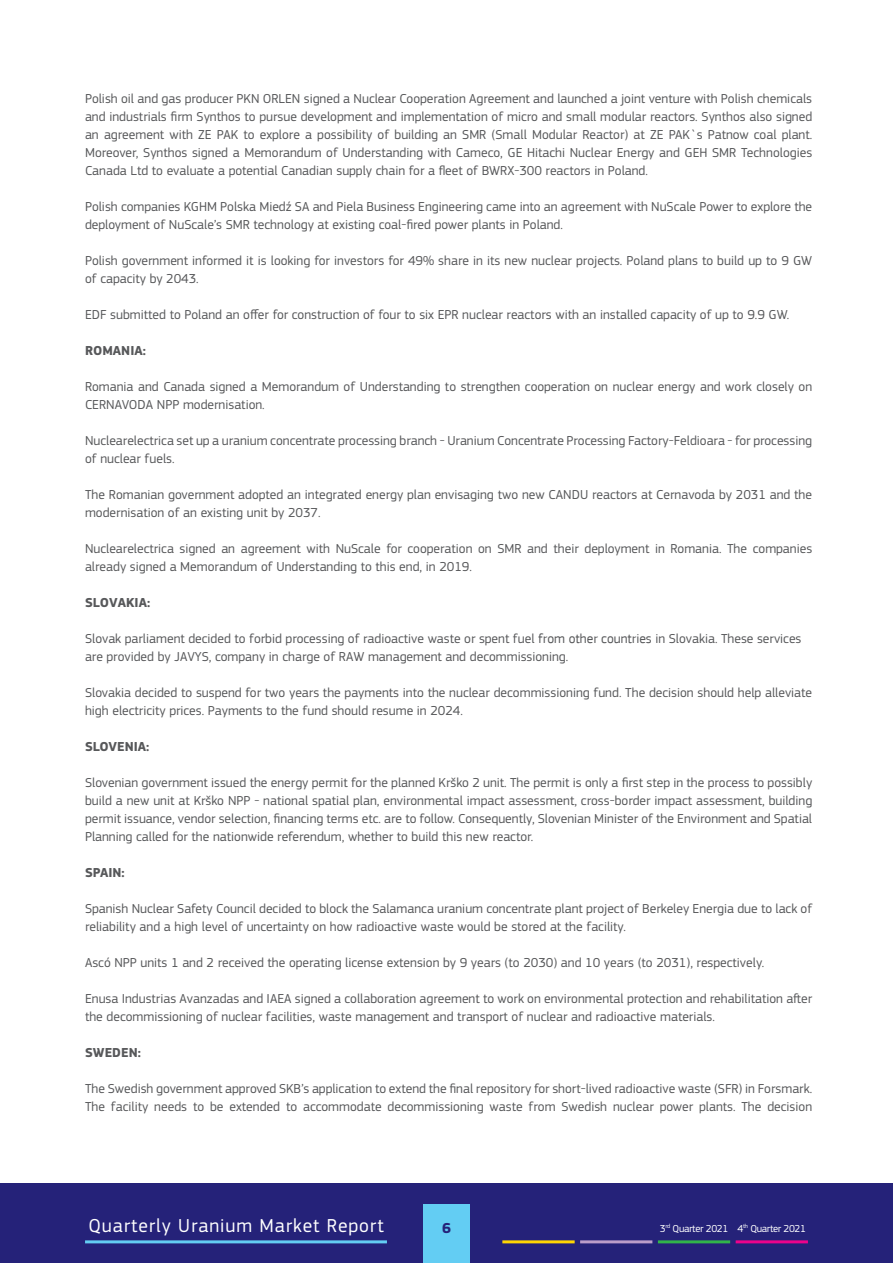
<style>
.page{position:relative;width:893px;height:1263px;background:#fff}
.page>*{position:absolute;margin:0;border:0;box-sizing:border-box;transform-origin:0 0}
.t1{font:19.5px "EC Square Sans Pro";letter-spacing:.05em;color:#fff}
.t2{font:700 15px "EC Square Sans Pro";color:#252279}
.t3{font:13.5px/18px "EC Square Sans Pro";color:#57585a}
.t4{font:700 13.5px "EC Square Sans Pro";color:#57585a}
.t5{font:10.5px "EC Square Sans Pro";letter-spacing:-.03em;color:#fff}
.s1{font-style:inherit}
</style>
<div class="page">
<div style="left:0;top:1183px;width:893px;height:80px;background:#252279"></div>
<div style="left:423px;top:1204px;width:47px;height:59px;background:#63cdf3"></div>
<hr style="left:85px;top:1240px;width:302px;height:3px;background:#63cdf3">
<hr style="left:502px;top:1240px;width:73px;height:3px;background:#fed503">
<hr style="left:658px;top:1240px;width:72px;height:3px;background:#31b44a">
<hr style="left:580px;top:1240px;width:72px;height:3px;background:#bb9dc9">
<hr style="left:736px;top:1240px;width:72px;height:3px;background:#ed028c">
<p class="t3" style="left:85px;top:90px;width:729px;text-align:justify">Polish oil and gas producer PKN ORLEN signed a Nuclear Cooperation Agreement and launched a joint venture with Polish chemicals and industrials firm Synthos to pursue development and implementation of micro and small modular reactors. Synthos also signed an agreement with ZE PAK to explore a possibility of building an SMR (Small Modular Reactor) at ZE PAK`s Patnow coal plant.<br>Moreover, Synthos signed a Memorandum of Understanding with Cameco, GE Hitachi Nuclear Energy and GEH SMR Technologies Canada Ltd to evaluate a potential Canadian supply chain for a fleet of BWRX-300 reactors in Poland.</p>
<p class="t3" style="left:85px;top:198px;width:729px">Polish companies KGHM Polska Miedź SA and Piela Business Engineering came into an agreement with NuScale Power to explore the deployment of NuScale’s SMR technology at existing coal-fired power plants in Poland.</p>
<p class="t3" style="left:85px;top:252px;width:729px">Polish government informed it is looking for investors for 49% share in its new nuclear projects. Poland plans to build up to 9 GW of capacity by 2043.</p>
<p class="t3" style="left:85px;top:306px;width:706px">EDF submitted to Poland an offer for construction of four to six EPR nuclear reactors with an installed capacity of up to 9.9 GW.</p>
<p class="t4" style="left:85px;top:343px;width:62px">ROMANIA:</p>
<p class="t3" style="left:85px;top:378px;width:729px">Romania and Canada signed a Memorandum of Understanding to strengthen cooperation on nuclear energy and work closely on<br>CERNAVODA NPP modernisation.</p>
<p class="t3" style="left:85px;top:432px;width:729px">Nuclearelectrica set up a uranium concentrate processing branch - Uranium Concentrate Processing Factory-Feldioara - for processing of nuclear fuels.</p>
<p class="t3" style="left:85px;top:486px;width:729px">The Romanian government adopted an integrated energy plan envisaging two new CANDU reactors at Cernavoda by 2031 and the modernisation of an existing unit by 2037.</p>
<p class="t3" style="left:85px;top:540px;width:729px">Nuclearelectrica signed an agreement with NuScale for cooperation on SMR and their deployment in Romania. The companies already signed a Memorandum of Understanding to this end, in 2019.</p>
<p class="t4" style="left:85px;top:595px;width:67px">SLOVAKIA:</p>
<p class="t3" style="left:85px;top:630px;width:718px">Slovak parliament decided to forbid processing of radioactive waste or spent fuel <span class="s1">from other countries</span> in Slovakia. These services are provided by JAVYS, company in charge of RAW management and decommissioning.</p>
<p class="t3" style="left:85px;top:684px;width:729px">Slovakia decided to suspend for two years the payments into the nuclear decommissioning fund. The decision should help alleviate high electricity prices. Payments to the fund should resume in 2024.</p>
<p class="t4" style="left:85px;top:739px;width:66px">SLOVENIA:</p>
<p class="t3" style="left:85px;top:774px;width:729px;text-align:justify">Slovenian government issued the energy permit for the planned Krško 2 unit. The permit is only a first step in the process to possibly build a new unit at Krško NPP - national spatial plan, environmental impact assessment, cross-border impact assessment, building permit issuance, vendor selection, financing terms etc. are to follow. Consequently, Slovenian Minister of the Environment and Spatial Planning called for the nationwide referendum, whether to build this new reactor.</p>
<p class="t4" style="left:85px;top:865px;width:41px">SPAIN:</p>
<p class="t3" style="left:85px;top:900px;width:729px">Spanish Nuclear Safety Council decided to block the Salamanca uranium concentrate plant project of Berkeley Energia due to lack of reliability and a high level of uncertainty on how radioactive waste would be stored at the facility.</p>
<p class="t3" style="left:85px;top:954px;width:681px">Ascó NPP units 1 and 2 received the operating license extension by 9 years (to 2030) and 10 years (to 2031), respectively.</p>
<p class="t3" style="left:85px;top:990px;width:729px">Enusa Industrias Avanzadas and IAEA signed a collaboration agreement to work on environmental protection and rehabilitation after the decommissioning of nuclear facilities, waste management and transport of nuclear and radioactive materials.</p>
<p class="t4" style="left:85px;top:1045px;width:57px">SWEDEN:</p>
<p class="t3" style="left:85px;top:1080px;width:729px">The Swedish government approved SKB’s application to extend the final repository for short-lived radioactive waste (SFR) in Forsmark.<br>The facility needs to be extended to accommodate decommissioning waste from Swedish nuclear power plants. The decision</p>
<h1 class="t1" style="left:88px;top:1214px;width:297px">Quarterly Uranium Market Report</h1>
<p class="t2" style="left:442px;top:1219px;width:10px">6</p>
<p class="t5" style="left:660px;top:1222px;width:148px">3<sup>rd</sup> Quarter 2021 4<sup>th</sup> Quarter 2021</p>
</div>
